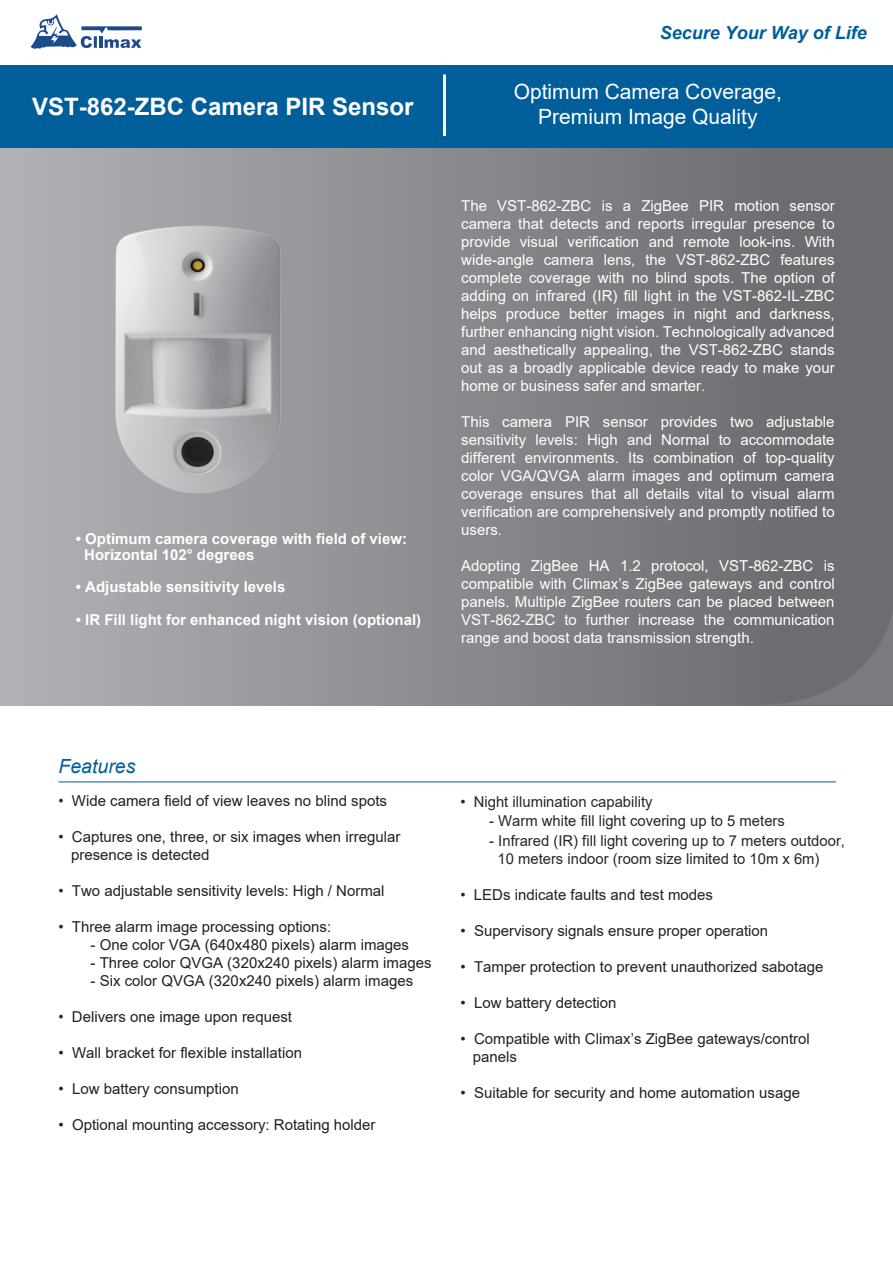
<style>
.page{position:relative;width:893px;height:1263px;background:#fff}
.page>*{position:absolute;margin:0;border:0;box-sizing:border-box;transform-origin:0 0}
.t1{font:700 24px "Arial";color:#fff}
.t2{font:21px/25.2px "Arial";color:#fff;text-align:center}
.t3{font:italic 19.5px "Arial";color:#005e9a}
.t4{font:italic 700 18px "Arial";color:#005e9a}
.t5{font:15px/18px "Arial";color:#fff;text-align:justify}
.t6{font:15px/18px "Arial";color:#231f20}
.t7{font:15px/18px "Arial";color:#282526}
.t8{font:700 15px/16.2px "Arial";color:#fff}
.s1{color:#282526}
</style>
<div class="page">
<div style="left:0;top:136px;width:893px;height:570px;background:linear-gradient(to right,#b0b2b5,#656669)"></div>
<svg style="left:764px;top:604px;width:129px;height:101px"></svg>
<div style="left:0;top:65px;width:893px;height:83px;background:#005e9a"></div>
<hr style="left:58px;top:781px;width:778px;height:1px;background:#005e9a">
<hr style="left:443px;top:74px;width:3px;height:62px;background:#fff">
<img style="left:92px;top:205px;width:205px;height:306px">
<svg style="left:31px;top:14px;width:111px;height:35px"></svg>
<h1 class="t1" style="left:32px;top:90px;width:383px">VST-862-ZBC Camera PIR Sensor</h1>
<p class="t8" style="left:84px;top:530px;width:324px;text-indent:-8px">• Optimum camera coverage with field of view:<br>Horizontal 102° degrees</p>
<p class="t8" style="left:76px;top:579px;width:211px">• Adjustable sensitivity levels</p>
<p class="t8" style="left:76px;top:612px;width:347px">• IR Fill light for enhanced night vision (optional)</p>
<p class="t4" style="left:660px;top:21px;width:209px">Secure Your Way of Life</p>
<h2 class="t2" style="left:514px;top:79px;width:270px">Optimum Camera Coverage,<br>Premium Image Quality</h2>
<p class="t5" style="left:461px;top:196px;width:375px">The VST-862-ZBC is a ZigBee PIR motion sensor camera that detects and reports irregular presence to provide visual verification and remote look-ins. With wide-angle camera lens, the VST-862-ZBC features complete coverage with no blind spots. The option of adding on infrared (IR) fill light in the VST-862-IL-ZBC helps produce better images in night and darkness, further enhancing night vision. Technologically advanced and aesthetically appealing, the VST-862-ZBC stands out as a broadly applicable device ready to make your home or business safer and smarter.</p>
<p class="t5" style="left:461px;top:412px;width:375px">This camera PIR sensor provides two adjustable sensitivity levels: High and Normal to accommodate different environments. Its combination of top-quality color VGA/QVGA alarm images and optimum camera coverage ensures that all details vital to visual alarm verification are comprehensively and promptly notified to users.</p>
<p class="t5" style="left:461px;top:556px;width:375px">Adopting ZigBee HA 1.2 protocol, VST-862-ZBC is compatible with Climax’s ZigBee gateways and control panels. Multiple ZigBee routers can be placed between VST-862-ZBC to further increase the communication range and boost data transmission strength.</p>
<h3 class="t3" style="left:58px;top:753px;width:78px">Features</h3>
<p class="t6" style="left:58px;top:792px;width:330px"><span class="s1">•</span> Wide camera field of view leaves no blind spots</p>
<p class="t6" style="left:71px;top:828px;width:331px;text-indent:-13px"><span class="s1">•</span> Captures one, three, or six images when irregular presence is detected</p>
<p class="t6" style="left:58px;top:882px;width:328px"><span class="s1">•</span> Two adjustable sensitivity levels: High / Normal</p>
<p class="t6" style="left:58px;top:918px;width:274px"><span class="s1">•</span> Three alarm image processing options:</p>
<p class="t6" style="left:91px;top:936px;width:320px">- One color VGA (640x480 pixels) alarm images</p>
<p class="t6" style="left:91px;top:954px;width:342px">- Three color QVGA (320x240 pixels) alarm images</p>
<p class="t6" style="left:91px;top:972px;width:324px">- Six color QVGA (320x240 pixels) alarm images</p>
<p class="t6" style="left:58px;top:1008px;width:235px"><span class="s1">•</span> Delivers one image upon request</p>
<p class="t6" style="left:58px;top:1044px;width:245px">• Wall bracket for flexible installation</p>
<p class="t6" style="left:58px;top:1080px;width:182px">• Low battery consumption</p>
<p class="t6" style="left:58px;top:1116px;width:319px">• Optional mounting accessory: Rotating holder</p>
<p class="t7" style="left:460px;top:792px;width:194px">• Night illumination capability</p>
<p class="t7" style="left:489px;top:812px;width:297px">- Warm white fill light covering up to 5 meters</p>
<p class="t7" style="left:497px;top:831px;width:349px;text-indent:-8px">- Infrared (IR) fill light covering up to 7 meters outdoor,<br>10 meters indoor (room size limited to 10m x 6m)</p>
<p class="t6" style="left:460px;top:885px;width:254px"><span class="s1">•</span> LEDs indicate faults and test modes</p>
<p class="t6" style="left:460px;top:921px;width:309px">• Supervisory signals ensure proper operation</p>
<p class="t6" style="left:460px;top:957px;width:364px">• Tamper protection to prevent unauthorized sabotage</p>
<p class="t6" style="left:460px;top:993px;width:158px">• Low battery detection</p>
<p class="t6" style="left:473px;top:1029px;width:339px;text-indent:-13px">• Compatible with Climax’s ZigBee gateways/control panels</p>
<p class="t6" style="left:460px;top:1083px;width:341px">• Suitable for security and home automation usage</p>
</div>
